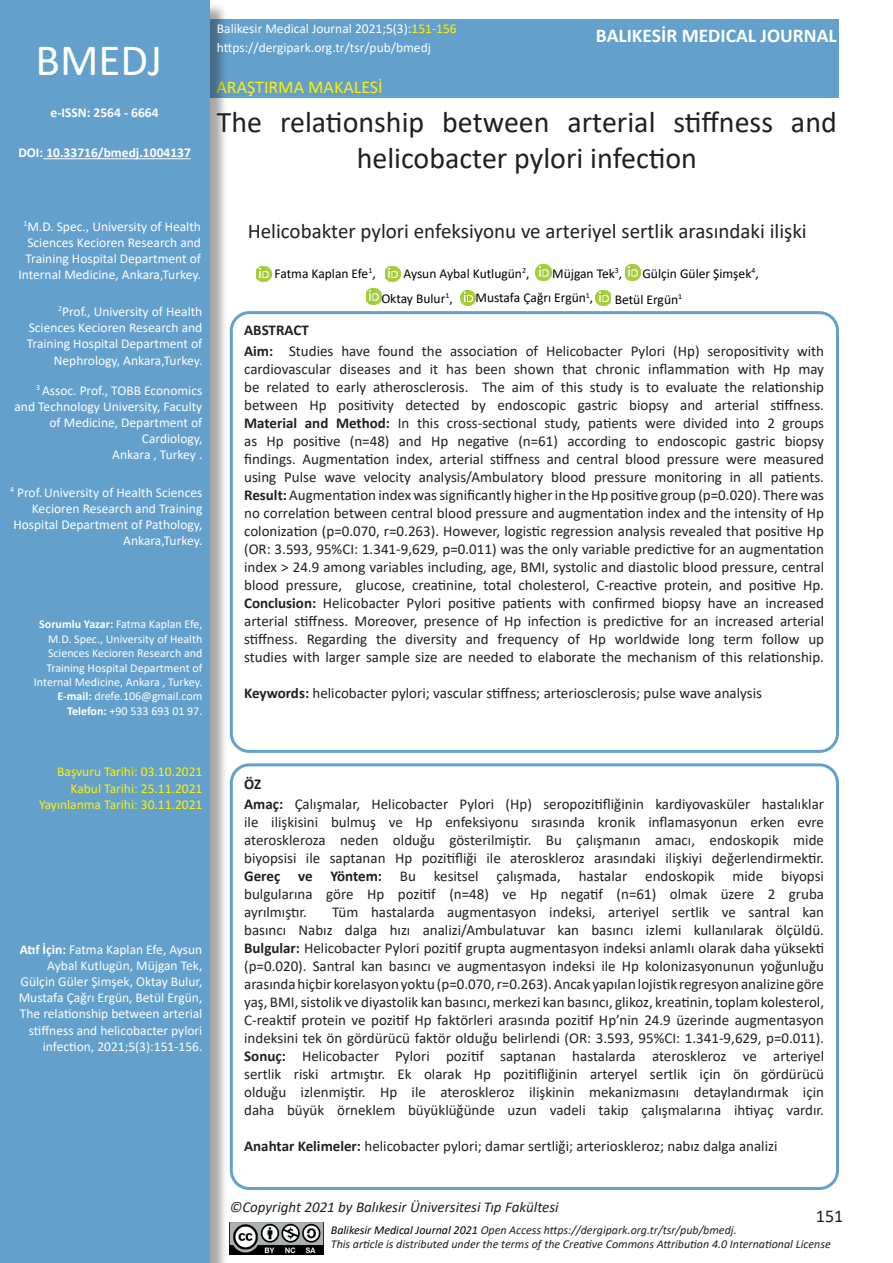
<style>
.page{position:relative;width:893px;height:1263px;background:#fff}
.page>*{position:absolute;margin:0;border:0;box-sizing:border-box;transform-origin:0 0}
.t1{font:45px "Calibri";color:#fff}
.t2{font:30px/36px "Calibri";color:#231f20;text-align:center}
.t3{font:21px "Calibri";color:#231f20}
.t4{font:700 19.5px "Calibri";color:#fff}
.t5{font:18px "Calibri";color:#fff101}
.t6{font:18px "Calibri";color:#231f20}
.t7{font:15px/18px "Calibri";color:#231f20;text-align:justify}
.t8{font:italic 15px "Calibri";color:#231f20}
.t9{font:700 15px "Calibri";color:#231f20}
.t10{font:13.5px/16.2px "Calibri";color:#fff;text-align:right}
.t11{font:13.5px "Calibri";color:#000}
.t12{font:13.5px "Calibri";color:#fff101}
.t13{font:700 13.5px "Calibri";color:#fff}
.t14{font:12px/14.4px "Calibri";color:#fff;text-align:right}
.t15{font:italic 12px "Calibri";color:#231f20}
.s1{color:#fff101}
.s2{font-weight:700}
.s3{color:#000}
</style>
<div class="page">
<div style="left:230px;top:311px;width:609px;height:442px;border:3px solid #63a0cc;border-radius:18px"></div>
<div style="left:230px;top:763px;width:609px;height:427px;border:3px solid #63a0cc;border-radius:18px"></div>
<div style="left:103px;top:19px;width:736px;height:79px;background:#63a0cc"></div>
<div style="left:2px;top:2px;width:226px;height:1261px;background:#231f20;opacity:.4"></div>
<div style="left:0;top:0;width:209px;height:1263px;background:#63a0cc"></div>
<img style="left:230px;top:1222px;width:93px;height:32px">
<img style="left:256px;top:266px;width:15px;height:16px">
<img style="left:385px;top:266px;width:15px;height:16px">
<img style="left:536px;top:265px;width:15px;height:15px">
<img style="left:625px;top:265px;width:15px;height:15px">
<img style="left:366px;top:289px;width:15px;height:15px">
<img style="left:596px;top:290px;width:15px;height:16px">
<img style="left:460px;top:290px;width:15px;height:16px">
<hr style="left:43px;top:158px;width:148px;height:1px;background:#fff">
<p class="t10" style="left:217px;top:20px;width:241px">Balikesir Medical Journal 2021;5(3):<span class="s1">151-156</span></p>
<p class="t1" style="left:36px;top:29px;width:128px">BMEDJ</p>
<p class="t10" style="left:217px;top:39px;width:216px">https://dergipark.org.tr/tsr/pub/bmedj</p>
<p class="t5" style="left:216px;top:75px;width:168px">ARAŞTIRMA MAKALESİ</p>
<p class="t4" style="left:596px;top:22px;width:242px">BALIKESİR MEDICAL JOURNAL</p>
<p class="t13" style="left:51px;top:103px;width:109px">e-ISSN: 2564 - 6664</p>
<p class="t13" style="left:18px;top:143px;width:174px">DOI: 10.33716/bmedj.1004137</p>
<p class="t2" style="left:217px;top:103px;width:621px">The relationship between arterial stiffness and helicobacter pylori infection</p>
<p class="t10" style="left:18px;top:218px;width:184px"><sup>1</sup>M.D. Spec., University of Health Sciences Kecioren Research and Training Hospital Department of Internal Medicine, Ankara,Turkey.</p>
<p class="t10" style="left:27px;top:303px;width:177px"><sup>2</sup>Prof., University of Health<br>Sciences Kecioren Research and<br>Training Hospital Department of<br>Nephrology, Ankara,Turkey.</p>
<p class="t10" style="left:15px;top:382px;width:189px"><sup>3</sup> Assoc. Prof., TOBB Economics and Technology University, Faculty of Medicine, Department of<br>Cardiology,</p>
<p class="t10" style="left:112px;top:446px;width:92px">Ankara , Turkey .</p>
<p class="t10" style="left:10px;top:484px;width:194px"><sup>4</sup> Prof.University of Health Sciences<br>Kecioren Research and Training<br>Hospital Department of Pathology,<br>Ankara,Turkey.</p>
<p class="t14" style="left:39px;top:617px;width:165px"><span class="s2">Sorumlu Yazar:</span> Fatma Kaplan Efe,</p>
<p class="t14" style="left:34px;top:631px;width:170px">M.D. Spec., University of Health Sciences Kecioren Research and Training Hospital Department of Internal Medicine, Ankara , Turkey.</p>
<p class="t14" style="left:58px;top:689px;width:146px"><span class="s2">E-mail:</span> drefe.106@gmail.com</p>
<p class="t14" style="left:67px;top:703px;width:137px"><span class="s2">Telefon:</span> +90 533 693 01 97.</p>
<p class="t3" style="left:248px;top:217px;width:560px">Helicobakter pylori enfeksiyonu ve arteriyel sertlik arasındaki ilişki</p>
<p class="t11" style="left:275px;top:264px;width:103px">Fatma Kaplan Efe<sup>1</sup>,</p>
<p class="t11" style="left:403px;top:264px;width:127px">Aysun Aybal Kutlugün<sup>2</sup>,</p>
<p class="t11" style="left:552px;top:264px;width:72px">Müjgan Tek<sup>3</sup>,</p>
<p class="t11" style="left:642px;top:264px;width:118px">Gülçin Güler Şimşek<sup>4</sup>,</p>
<p class="t11" style="left:381px;top:289px;width:73px">Oktay Bulur<sup>1</sup>,</p>
<p class="t11" style="left:475px;top:288px;width:119px">Mustafa Çağrı Ergün<sup>1</sup>,</p>
<p class="t11" style="left:615px;top:290px;width:69px">Betül Ergün<sup>1</sup></p>
<p class="t9" style="left:244px;top:319px;width:66px">ABSTRACT</p>
<p class="t7" style="left:244px;top:342px;width:581px"><span class="s2">Aim:</span> Studies have found the association of Helicobacter Pylori (Hp) seropositivity with cardiovascular diseases and it has been shown that chronic inflammation with Hp may be related to early atherosclerosis. The aim of this study is to evaluate the relationship between Hp positivity detected by endoscopic gastric biopsy and arterial stiffness.</p>
<p class="t7" style="left:244px;top:414px;width:581px"><span class="s2">Material and Method:</span> In this cross-sectional study, patients were divided into 2 groups as Hp positive (n=48) and Hp negative (n=61) according to endoscopic gastric biopsy findings. Augmentation index, arterial stiffness and central blood pressure were measured using Pulse wave velocity analysis/Ambulatory blood pressure monitoring in all patients.</p>
<p class="t7" style="left:244px;top:486px;width:581px"><span class="s2">Result:</span> Augmentation index was significantly higher in the Hp positive group (p=0.020). There was no correlation between central blood pressure and augmentation index and the intensity of Hp colonization (p=0.070, r=0.263). However, logistic regression analysis revealed that positive Hp (OR: 3.593, 95%CI: 1.341-9,629, p=0.011) was the only variable predictive for an augmentation index &gt; 24.9 among variables including, age, BMI, systolic and diastolic blood pressure, central blood pressure, glucose, creatinine, total cholesterol, C-reactive protein, and positive Hp.</p>
<p class="t7" style="left:244px;top:594px;width:581px"><span class="s2">Conclusion:</span> Helicobacter Pylori positive patients with confirmed biopsy have an increased arterial stiffness. Moreover, presence of Hp infection is predictive for an increased arterial stiffness. Regarding the diversity and frequency of Hp worldwide long term follow up studies with larger sample size are needed to elaborate the mechanism of this relationship.</p>
<p class="t7" style="left:244px;top:684px;width:519px"><span class="s2">Keywords:</span> helicobacter pylori; vascular stiffness; arteriosclerosis; pulse wave analysis</p>
<p class="t12" style="left:57px;top:762px;width:147px">Başvuru Tarihi: 03.10.2021</p>
<p class="t12" style="left:71px;top:779px;width:133px">Kabul Tarihi: 25.11.2021</p>
<p class="t12" style="left:39px;top:795px;width:165px">Yayınlanma Tarihi: 30.11.2021</p>
<p class="t10" style="left:19px;top:941px;width:185px"><span class="s2">Atıf İçin:</span> Fatma Kaplan Efe, Aysun Aybal Kutlugün, Müjgan Tek, Gülçin Güler Şimşek, Oktay Bulur, Mustafa Çağrı Ergün, Betül Ergün, The relationship between arterial stiffness and helicobacter pylori infection, 2021;5(3):151-156.</p>
<p class="t9" style="left:244px;top:773px;width:19px">ÖZ</p>
<p class="t7" style="left:244px;top:794px;width:581px"><span class="s2">Amaç:</span> Çalışmalar, Helicobacter Pylori (Hp) seropozitifliğinin kardiyovasküler hastalıklar ile ilişkisini bulmuş ve Hp enfeksiyonu sırasında kronik inflamasyonun erken evre ateroskleroza neden olduğu gösterilmiştir. Bu çalışmanın amacı, endoskopik mide biyopsisi ile saptanan Hp pozitifliği ile ateroskleroz arasındaki ilişkiyi değerlendirmektir.</p>
<p class="t7" style="left:244px;top:866px;width:581px"><span class="s2">Gereç ve Yöntem:</span> Bu kesitsel çalışmada, hastalar endoskopik mide biyopsi bulgularına göre Hp pozitif (n=48) ve Hp negatif (n=61) olmak üzere 2 gruba ayrılmıştır.</p>
<p class="t7" style="left:244px;top:902px;width:581px;text-align:right">Tüm hastalarda augmentasyon indeksi, arteriyel sertlik ve santral kan<br>basıncı Nabız dalga hızı analizi/Ambulatuvar kan basıncı izlemi kullanılarak ölçüldü.</p>
<p class="t7" style="left:244px;top:938px;width:581px"><span class="s2">Bulgular:</span> Helicobacter Pylori pozitif grupta augmentasyon indeksi anlamlı olarak daha yüksekti (p=0.020). Santral kan basıncı ve augmentasyon indeksi ile Hp kolonizasyonunun yoğunluğu arasında hiçbir korelasyon yoktu (p=0.070, r=0.263). Ancak yapılan lojistik regresyon analizine göre yaş, BMI, sistolik ve diyastolik kan basıncı, merkezi kan basıncı, glikoz, kreatinin, toplam kolesterol, C-reaktif protein ve pozitif Hp faktörleri arasında pozitif Hp’nin 24.9 üzerinde augmentasyon indeksini tek ön gördürücü faktör olduğu belirlendi (OR: 3.593, 95%CI: 1.341-9,629, p=0.011).</p>
<p class="t7" style="left:244px;top:1046px;width:581px"><span class="s2">Sonuç:</span> Helicobacter Pylori pozitif saptanan hastalarda ateroskleroz ve arteriyel sertlik riski artmıştır. Ek olarak Hp pozitifliğinin arteryel sertlik için ön gördürücü olduğu izlenmiştir. Hp ile ateroskleroz ilişkinin mekanizmasını detaylandırmak için daha büyük örneklem büyüklüğünde uzun vadeli takip çalışmalarına ihtiyaç vardır.</p>
<p class="t7" style="left:244px;top:1136px;width:535px"><span class="s2">Anahtar Kelimeler:</span> helicobacter pylori; damar sertliği; arterioskleroz; nabız dalga analizi</p>
<p class="t8" style="left:230px;top:1196px;width:330px">©Copyright 2021 by Balıkesir Üniversitesi Tıp Fakültesi</p>
<p class="t6" style="left:816px;top:1204px;width:29px">151</p>
<p class="t15" style="left:331px;top:1221px;width:407px"><span class="s3">Balikesir Medical Journal 2021</span> Open Access https://dergipark.org.tr/tsr/pub/bmedj.</p>
<p class="t15" style="left:331px;top:1236px;width:501px">This article is distributed under the terms of the Creative Commons Attribution 4.0 International License</p>
</div>
